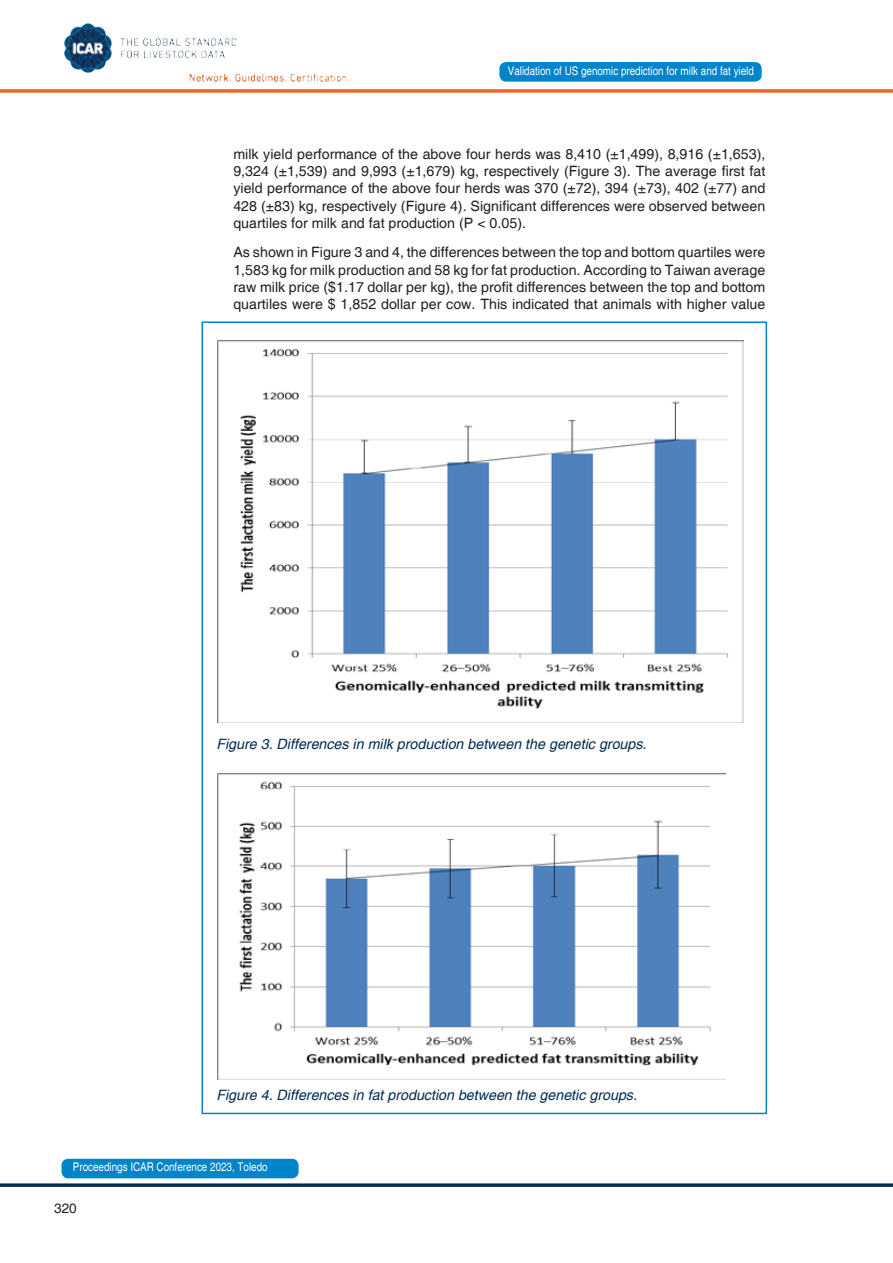
<style>
.page{position:relative;width:893px;height:1263px;background:#fff}
.page>*{position:absolute;margin:0;border:0;box-sizing:border-box;transform-origin:0 0}
.t1{font:14.25px/17.1px "Helvetica";color:#231f20;text-align:justify}
.t2{font:italic 14.25px "Helvetica";color:#002b55}
.t3{font:13.5px "Helvetica";color:#231f20}
.t4{font:condensed 12px "Helvetica";color:#fff}
</style>
<div class="page">
<div style="left:62px;top:1159px;width:237px;height:19px;background:#0084ca;border-radius:7px"></div>
<div style="left:499px;top:62px;width:263px;height:20px;background:#0084ca;border-radius:7px"></div>
<img style="left:190px;top:74px;width:145px;height:8px">
<img style="left:64px;top:23px;width:172px;height:50px">
<hr style="left:0;top:1184px;width:893px;height:3px;background:#002b55">
<hr style="left:0;top:89px;width:893px;height:3px;background:#f36621">
<img style="left:217px;top:340px;width:527px;height:382px">
<img style="left:218px;top:774px;width:507px;height:306px">
<p class="t4" style="left:508px;top:64px;width:248px">Validation of US genomic prediction for milk and fat yield</p>
<p class="t1" style="left:233px;top:146px;width:533px">milk yield performance of the above four herds was 8,410 (±1,499), 8,916 (±1,653), 9,324 (±1,539) and 9,993 (±1,679) kg, respectively (Figure 3). The average first fat yield performance of the above four herds was 370 (±72), 394 (±73), 402 (±77) and 428 (±83) kg, respectively (Figure 4). Significant differences were observed between quartiles for milk and fat production (P &lt; 0.05).</p>
<p class="t1" style="left:233px;top:244px;width:534px">As shown in Figure 3 and 4, the differences between the top and bottom quartiles were 1,583 kg for milk production and 58 kg for fat production. According to Taiwan average raw milk price ($1.17 dollar per kg), the profit differences between the top and bottom quartiles were $ 1,852 dollar per cow. This indicated that animals with higher value</p>
<p class="t2" style="left:216px;top:735px;width:432px">Figure 3. Differences in milk production between the genetic groups.</p>
<p class="t2" style="left:216px;top:1087px;width:422px">Figure 4. Differences in fat production between the genetic groups.</p>
<p class="t4" style="left:73px;top:1159px;width:196px">Proceedings ICAR Conference 2023, Toledo</p>
<p class="t3" style="left:54px;top:1200px;width:24px">320</p>
</div>
